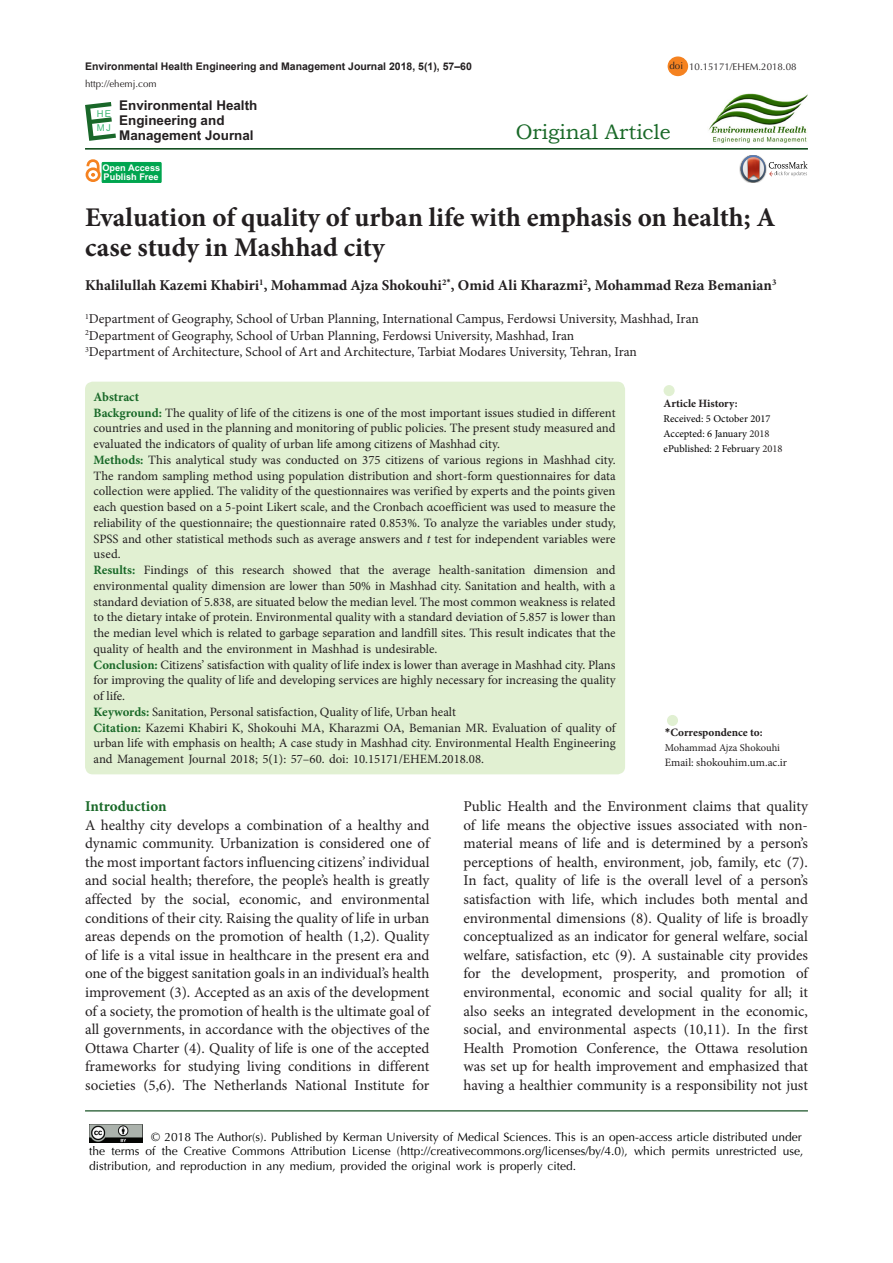
<style>
.page{position:relative;width:893px;height:1263px;background:#fff}
.page>*{position:absolute;margin:0;border:0;box-sizing:border-box;transform-origin:0 0}
.Default{font:700 27px/30px "Minion Pro";color:#231f20}
.t1{font:21px "Bookman Old Style";color:#196928}
.t2{font:15px/18.6px "Minion Pro";letter-spacing:-.005em;color:#231f20;text-align:justify}
.Default-2{font:700 15px "Minion Pro";color:#231f20}
.t3{font:700 15px "Minion Pro";letter-spacing:-.005em;color:#196928}
.Default-3{font:13.5px "Minion Pro";letter-spacing:-.005em;color:#231f20}
.t4{font:700 13.5px/15px "Arial";color:#231f20}
.Default-4{font:12.75px/15.8px "Minion Pro";color:#231f20;text-align:justify}
.Default-5{font:700 12.75px "Minion Pro";color:#196928}
.t5{font:12px/14.4px "Optima LT Std";color:#010202}
.t6{font:700 11.25px "Minion Pro";color:#231f20}
.t7{font:11.25px "Minion Pro";color:#231f20}
.t8{font:10.5px "Minion Pro";color:#000}
.t9{font:700 10.5px "Arial";color:#231f20}
.t10{font:10.5px "Minion Pro";letter-spacing:-.005em;color:#231f20}
.t11{font:9.75px "Optima LT Std";color:#231f20}
.t12{font:9.45px/14.5px "Arial";color:#41b977}
.t13{font:700 9.15px/9px "Arial";color:#fff}
.s1{font-weight:700;color:#196928}
.s2{font-style:italic}
.s3{font-family:"Calibri"}
.s4{color:#231f20}
</style>
<div class="page">
<hr style="left:85px;top:148px;width:723px;height:2px;background:#00410f">
<div style="left:85px;top:382px;width:540px;height:392px;background:#e1f0d2;border-radius:8px"></div>
<div style="left:667px;top:715px;width:11px;height:11px;background:#e1f0d2;border-radius:50%"></div>
<div style="left:664px;top:385px;width:11px;height:11px;background:#e1f0d2;border-radius:50%"></div>
<hr style="left:85px;top:1110px;width:723px;height:1px;background:#00410f">
<svg style="left:85px;top:102px;width:31px;height:39px"></svg>
<img style="left:89px;top:1124px;width:54px;height:19px">
<div style="left:668px;top:56px;width:20px;height:20px;background:#f58220;border-radius:50%"></div>
<div style="left:102px;top:162px;width:59px;height:21px;background:#00a54f"></div>
<div style="left:102px;top:162px;width:59px;height:21px;border:1px solid #00a54f"></div>
<div style="left:86px;top:167px;width:15px;height:15px;border:3px solid #f58220;border-radius:50%"></div>
<svg style="left:85px;top:161px;width:16px;height:16px"></svg>
<img style="left:708px;top:94px;width:100px;height:49px">
<img style="left:739px;top:163px;width:2px;height:13px">
<svg style="left:741px;top:155px;width:66px;height:27px"></svg>
<p class="t9" style="left:85px;top:59px;width:388px">Environmental Health Engineering and Management Journal 2018, 5(1), 57–60</p>
<p class="t11" style="left:85px;top:78px;width:73px">http://ehemj.com</p>
<p class="t12" style="left:97px;top:106px;width:16px">HE<br>MJ</p>
<p class="t4" style="left:119px;top:98px;width:140px">Environmental Health<br>Engineering and<br>Management Journal</p>
<p class="t13" style="left:102px;top:164px;width:59px">Open Access<br>Publish Free</p>
<p class="t11" style="left:669px;top:60px;width:15px">doi</p>
<p class="t11" style="left:689px;top:61px;width:109px">10.15171/EHEM.2018.08</p>
<p class="t1" style="left:516px;top:118px;width:156px">Original Article</p>
<p class="Default" style="left:85px;top:202px;width:692px">Evaluation of quality of urban life with emphasis on health; A case study in Mashhad city</p>
<p class="Default-2" style="left:85px;top:274px;width:693px">Khalilullah Kazemi Khabiri<sup>1</sup>, Mohammad Ajza Shokouhi<sup>2</sup><sup>*</sup>, Omid Ali Kharazmi<sup>2</sup>, Mohammad Reza Bemanian<sup>3</sup></p>
<p class="Default-3" style="left:85px;top:310px;width:615px"><sup>1</sup>Department of Geography, School of Urban Planning, International Campus, Ferdowsi University, Mashhad, Iran</p>
<p class="Default-3" style="left:85px;top:326px;width:491px"><sup>2</sup>Department of Geography, School of Urban Planning, Ferdowsi University, Mashhad, Iran</p>
<p class="Default-3" style="left:85px;top:343px;width:553px"><sup>3</sup>Department of Architecture, School of Art and Architecture, Tarbiat Modares University, Tehran, Iran</p>
<p class="Default-5" style="left:94px;top:388px;width:47px">Abstract</p>
<p class="Default-4" style="left:94px;top:405px;width:523px"><span class="s1">Background:</span> The quality of life of the citizens is one of the most important issues studied in different countries and used in the planning and monitoring of public policies. The present study measured and evaluated the indicators of quality of urban life among citizens of Mashhad city.</p>
<p class="Default-4" style="left:94px;top:452px;width:524px"><span class="s1">Methods:</span> This analytical study was conducted on 375 citizens of various regions in Mashhad city.<br>The random sampling method using population distribution and short-form questionnaires for data collection were applied. The validity of the questionnaires was verified by experts and the points given each question based on a 5-point Likert scale, and the Cronbach αcoefficient was used to measure the reliability of the questionnaire; the questionnaire rated 0.853%. To analyze the variables under study, SPSS and other statistical methods such as average answers and <span class="s2">t</span> test for independent variables were used.</p>
<p class="Default-4" style="left:94px;top:562px;width:524px"><span class="s1">Results:</span> Findings of this research showed that the average health-sanitation dimension and environmental quality dimension are lower than 50% in Mashhad city. Sanitation and health, with a standard deviation of 5.838, are situated below the median level. The most common weakness is related to the dietary intake of protein. Environmental quality with a standard deviation of 5.857 is lower than the median level which is related to garbage separation and landfill sites. This result indicates that the quality of health and the environment in Mashhad is undesirable.</p>
<p class="Default-4" style="left:94px;top:657px;width:524px"><span class="s1">Conclusion:</span> Citizens’ satisfaction with quality of life index is lower than average in Mashhad city. Plans for improving the quality of life and developing services are highly necessary for increasing the quality of life.</p>
<p class="Default-4" style="left:94px;top:704px;width:364px"><span class="s1">Keywords:</span> Sanitation, Personal satisfaction, Quality of life, Urban healt</p>
<p class="Default-4" style="left:94px;top:720px;width:524px"><span class="s1">Citation:</span> Kazemi Khabiri K, Shokouhi MA, Kharazmi OA, Bemanian MR. Evaluation of quality of urban life with emphasis on health; A case study in Mashhad city. Environmental Health Engineering and Management Journal 2018; 5(1): 57–60. doi: 10.15171/EHEM.2018.08.</p>
<p class="t6" style="left:665px;top:724px;width:99px"><span class="s3">*</span>Correspondence to:</p>
<p class="t6" style="left:664px;top:395px;width:76px">Article History:</p>
<p class="t8" style="left:664px;top:412px;width:108px">Received: 5 October 2017</p>
<p class="t8" style="left:664px;top:427px;width:108px">Accepted: 6 January <span class="s4">2018</span></p>
<p class="t8" style="left:664px;top:442px;width:120px">ePublished: 2 February <span class="s4">2018</span></p>
<p class="t10" style="left:665px;top:740px;width:117px">Mohammad Ajza Shokouhi</p>
<p class="t7" style="left:665px;top:755px;width:124px">Email: shokouhim.um.ac.ir</p>
<p class="t3" style="left:85px;top:796px;width:83px">Introduction</p>
<p class="t2" style="left:85px;top:815px;width:346px">A healthy city develops a combination of a healthy and dynamic community. Urbanization is considered one of the most important factors influencing citizens’ individual and social health; therefore, the people’s health is greatly affected by the social, economic, and environmental conditions of their city. Raising the quality of life in urban areas depends on the promotion of health (1,2). Quality of life is a vital issue in healthcare in the present era and one of the biggest sanitation goals in an individual’s health improvement (3). Accepted as an axis of the development of a society, the promotion of health is the ultimate goal of all governments, in accordance with the objectives of the Ottawa Charter (4). Quality of life is one of the accepted frameworks for studying living conditions in different societies (5,6). The Netherlands National Institute for</p>
<p class="t2" style="left:463px;top:797px;width:346px">Public Health and the Environment claims that quality of life means the objective issues associated with non&shy;material means of life and is determined by a person’s perceptions of health, environment, job, family, etc (7).<br>In fact, quality of life is the overall level of a person’s satisfaction with life, which includes both mental and environmental dimensions (8). Quality of life is broadly conceptualized as an indicator for general welfare, social welfare, satisfaction, etc (9). A sustainable city provides for the development, prosperity, and promotion of environmental, economic and social quality for all; it also seeks an integrated development in the economic, social, and environmental aspects (10,11). In the first Health Promotion Conference, the Ottawa resolution was set up for health improvement and emphasized that having a healthier community is a responsibility not just</p>
<p class="t5" style="left:89px;top:1130px;width:715px;text-indent:62px">© 2018 The Author(s). Published by Kerman University of Medical Sciences. This is an open-access article distributed under the terms of the Creative Commons Attribution License (http://creativecommons.org/licenses/by/4.0), which permits unrestricted use, distribution, and reproduction in any medium, provided the original work is properly cited.</p>
</div>
